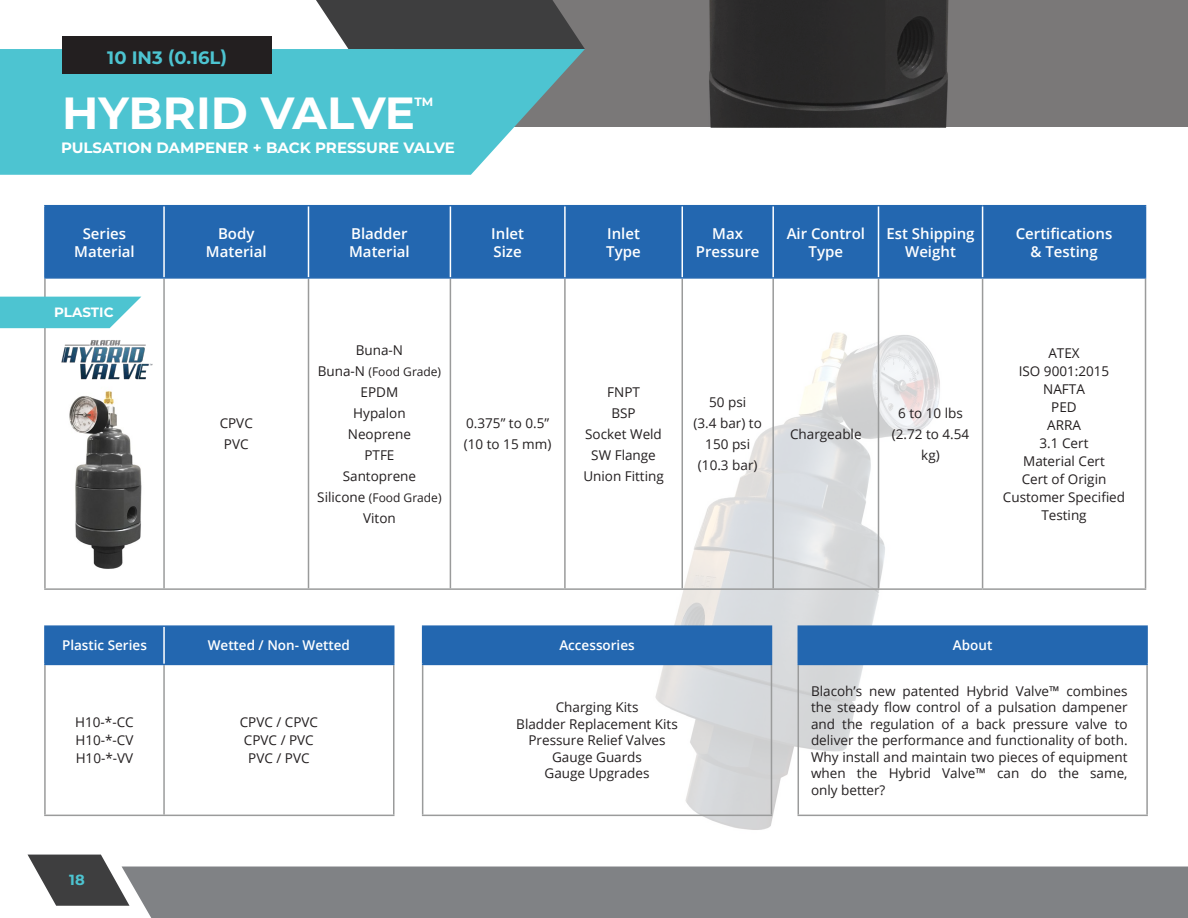
<style>
.page{position:relative;width:1188px;height:918px;background:#fff}
.page>*{position:absolute;margin:0;border:0;box-sizing:border-box;transform-origin:0 0}
.t1{font:700 45px "Montserrat";color:#fff}
.t2{font:700 18px "Montserrat";color:#4dc4d1}
.t3{font:600 15px/18px "Open Sans";color:#fff;text-align:center}
.t4{font:700 15px "Montserrat";color:#fff}
.t5{font:700 14.7px "Montserrat";color:#4dc4d1}
.t6{font:13.5px/21px "Open Sans";color:#231f20;text-align:center}
.t7{font:600 13.5px "Open Sans";color:#fff}
.t8{font:700 13.5px "Montserrat";color:#fff}
.t9{font:12px "Open Sans";color:#231f20}
.t10{font:700 12px "Montserrat";color:#fff}
.s1{font-size:13.5px}
</style>
<div class="page">
<img style="left:480px;top:279px;width:532px;height:588px">
<div style="left:46px;top:627px;width:347px;height:37px;background:#2367b0"></div>
<hr style="left:44px;top:665px;width:2px;height:150px;background:#9a9b9b">
<hr style="left:163px;top:665px;width:2px;height:150px;background:#9a9b9b">
<hr style="left:393px;top:665px;width:2px;height:150px;background:#9a9b9b">
<hr style="left:44px;top:815px;width:350px;height:1px;background:#9a9b9b">
<hr style="left:44px;top:625px;width:120px;height:2px;background:#2367b0">
<hr style="left:44px;top:627px;width:2px;height:37px;background:#2367b0">
<hr style="left:164px;top:625px;width:231px;height:2px;background:#2367b0">
<hr style="left:393px;top:627px;width:2px;height:37px;background:#2367b0">
<hr style="left:44px;top:664px;width:350px;height:1px;background:#2367b0">
<hr style="left:163px;top:627px;width:2px;height:37px;background:#fff">
<div style="left:423px;top:626px;width:348px;height:38px;background:#2367b0"></div>
<hr style="left:422px;top:665px;width:1px;height:150px;background:#9a9b9b">
<hr style="left:771px;top:665px;width:1px;height:150px;background:#9a9b9b">
<hr style="left:422px;top:815px;width:350px;height:1px;background:#9a9b9b">
<hr style="left:422px;top:625px;width:350px;height:2px;background:#2367b0">
<hr style="left:422px;top:627px;width:1px;height:37px;background:#2367b0">
<hr style="left:771px;top:627px;width:1px;height:37px;background:#2367b0">
<hr style="left:422px;top:664px;width:350px;height:1px;background:#2367b0">
<div style="left:46px;top:206px;width:1099px;height:71px;background:#2367b0"></div>
<hr style="left:44px;top:279px;width:2px;height:309px;background:#9a9b9b">
<hr style="left:163px;top:279px;width:2px;height:309px;background:#9a9b9b">
<hr style="left:308px;top:279px;width:1px;height:309px;background:#9a9b9b">
<hr style="left:450px;top:279px;width:1px;height:309px;background:#9a9b9b">
<hr style="left:564px;top:279px;width:2px;height:309px;background:#9a9b9b">
<hr style="left:682px;top:279px;width:1px;height:309px;background:#9a9b9b">
<hr style="left:772px;top:279px;width:2px;height:309px;background:#9a9b9b">
<hr style="left:878px;top:279px;width:1px;height:309px;background:#9a9b9b">
<hr style="left:982px;top:279px;width:1px;height:309px;background:#9a9b9b">
<hr style="left:1145px;top:279px;width:1px;height:309px;background:#9a9b9b">
<hr style="left:44px;top:588px;width:521px;height:2px;background:#9a9b9b">
<hr style="left:565px;top:588px;width:418px;height:2px;background:#9a9b9b">
<hr style="left:983px;top:588px;width:163px;height:2px;background:#9a9b9b">
<hr style="left:44px;top:205px;width:120px;height:1px;background:#2367b0">
<hr style="left:44px;top:206px;width:2px;height:71px;background:#2367b0">
<hr style="left:164px;top:205px;width:401px;height:1px;background:#2367b0">
<hr style="left:565px;top:205px;width:418px;height:1px;background:#2367b0">
<hr style="left:983px;top:205px;width:163px;height:1px;background:#2367b0">
<hr style="left:1145px;top:206px;width:1px;height:71px;background:#2367b0">
<hr style="left:44px;top:277px;width:521px;height:2px;background:#2367b0">
<hr style="left:565px;top:277px;width:418px;height:2px;background:#2367b0">
<hr style="left:983px;top:277px;width:163px;height:2px;background:#2367b0">
<hr style="left:163px;top:206px;width:2px;height:71px;background:#fff">
<hr style="left:308px;top:206px;width:1px;height:71px;background:#fff">
<hr style="left:450px;top:206px;width:1px;height:71px;background:#fff">
<hr style="left:564px;top:206px;width:2px;height:71px;background:#fff">
<hr style="left:682px;top:206px;width:1px;height:71px;background:#fff">
<hr style="left:772px;top:206px;width:2px;height:71px;background:#fff">
<hr style="left:878px;top:206px;width:1px;height:71px;background:#fff">
<hr style="left:982px;top:206px;width:1px;height:71px;background:#fff">
<div style="left:798px;top:626px;width:349px;height:38px;background:#2367b0"></div>
<hr style="left:798px;top:665px;width:1px;height:150px;background:#9a9b9b">
<hr style="left:1146px;top:665px;width:2px;height:150px;background:#9a9b9b">
<hr style="left:798px;top:815px;width:350px;height:1px;background:#9a9b9b">
<hr style="left:798px;top:625px;width:350px;height:2px;background:#2367b0">
<hr style="left:1146px;top:627px;width:2px;height:37px;background:#2367b0">
<hr style="left:798px;top:664px;width:350px;height:1px;background:#2367b0">
<svg style="left:585px;top:0;width:603px;height:127px;background:#5b5a5a"></svg>
<svg style="left:316px;top:0;width:269px;height:49px;background:#4d4d4d"></svg>
<svg style="left:0;top:49px;width:585px;height:126px;background:#5ac4d0"></svg>
<div style="left:63px;top:36px;width:209px;height:38px;background:#231f20"></div>
<svg style="left:0;top:297px;width:141px;height:31px;background:#60cad6"></svg>
<div style="left:130px;top:867px;width:1058px;height:51px;background:#808285"></div>
<svg style="left:28px;top:855px;width:102px;height:51px"></svg>
<img style="left:69px;top:391px;width:73px;height:178px">
<img style="left:61px;top:340px;width:92px;height:40px">
<h2 class="t2" style="left:107px;top:49px;width:121px">10 IN3 (0.16L)</h2>
<h1 class="t1" style="left:62px;top:91px;width:355px">HYBRID VALVE</h1>
<p class="t10" style="left:415px;top:96px;width:20px">TM</p>
<p class="t4" style="left:61px;top:141px;width:395px">PULSATION DAMPENER + BACK PRESSURE VALVE</p>
<p class="t3" style="left:74px;top:226px;width:62px">Series<br>Material</p>
<p class="t3" style="left:206px;top:226px;width:62px">Body<br>Material</p>
<p class="t3" style="left:349px;top:226px;width:62px;text-align:left">Bladder<br>Material</p>
<p class="t3" style="left:491px;top:226px;width:34px;text-align:left">Inlet<br>Size</p>
<p class="t3" style="left:606px;top:226px;width:36px;text-align:left">Inlet<br>Type</p>
<p class="t3" style="left:696px;top:226px;width:65px">Max<br>Pressure</p>
<p class="t3" style="left:787px;top:226px;width:80px">Air Control<br>Type</p>
<p class="t3" style="left:886px;top:226px;width:90px">Est Shipping<br>Weight</p>
<p class="t3" style="left:1016px;top:224px;width:98px">Certifications &amp; Testing</p>
<p class="t8" style="left:54px;top:306px;width:61px">PLASTIC</p>
<p class="t6" style="left:220px;top:414px;width:35px">CPVC<br>PVC</p>
<p class="t6" style="left:356px;top:341px;width:49px">Buna-N</p>
<p class="t9" style="left:318px;top:366px;width:125px"><span class="s1">Buna-N</span> (Food Grade)</p>
<p class="t6" style="left:343px;top:383px;width:75px">EPDM<br>Hypalon<br>Neoprene<br>PTFE<br>Santoprene</p>
<p class="t9" style="left:317px;top:492px;width:126px"><span class="s1">Silicone</span> (Food Grade)</p>
<p class="t6" style="left:363px;top:509px;width:34px">Viton</p>
<p class="t6" style="left:464px;top:414px;width:89px;text-align:left">0.375” to 0.5” (10 to 15 mm)</p>
<p class="t6" style="left:583px;top:383px;width:82px">FNPT<br>BSP<br>Socket Weld<br>SW Flange<br>Union Fitting</p>
<p class="t6" style="left:694px;top:393px;width:70px">50 psi<br>(3.4 bar) to<br>150 psi (10.3 bar)</p>
<p class="t6" style="left:790px;top:425px;width:73px">Chargeable</p>
<p class="t6" style="left:892px;top:404px;width:79px">6 to 10 lbs (2.72 to 4.54 kg)</p>
<p class="t6" style="left:1003px;top:345px;width:124px;line-height:18px">ATEX<br>ISO 9001:2015<br>NAFTA<br>PED<br>ARRA<br>3.1 Cert<br>Material Cert<br>Cert of Origin<br>Customer Specified<br>Testing</p>
<p class="t7" style="left:62px;top:640px;width:86px">Plastic Series</p>
<p class="t7" style="left:208px;top:640px;width:144px">Wetted / Non- Wetted</p>
<p class="t6" style="left:75px;top:715px;width:60px;line-height:18px;text-align:justify">H10-*-CC H10-*-CV H10-*-VV</p>
<p class="t6" style="left:240px;top:715px;width:80px;line-height:18px">CPVC / CPVC<br>CPVC / PVC<br>PVC / PVC</p>
<p class="t5" style="left:69px;top:873px;width:17px">18</p>
<p class="t7" style="left:559px;top:640px;width:77px">Accessories</p>
<p class="t6" style="left:516px;top:700px;width:163px;line-height:16.5px">Charging Kits<br>Bladder Replacement Kits<br>Pressure Relief Valves<br>Gauge Guards<br>Gauge Upgrades</p>
<p class="t7" style="left:953px;top:640px;width:41px">About</p>
<p class="t6" style="left:811px;top:684px;width:318px;line-height:16.5px;text-align:justify">Blacoh’s new patented Hybrid Valve™ combines the steady flow control of a pulsation dampener and the regulation of a back pressure valve to deliver the performance and functionality of both.<br>Why install and maintain two pieces of equipment when the Hybrid Valve™ can do the same, only better?</p>
</div>
